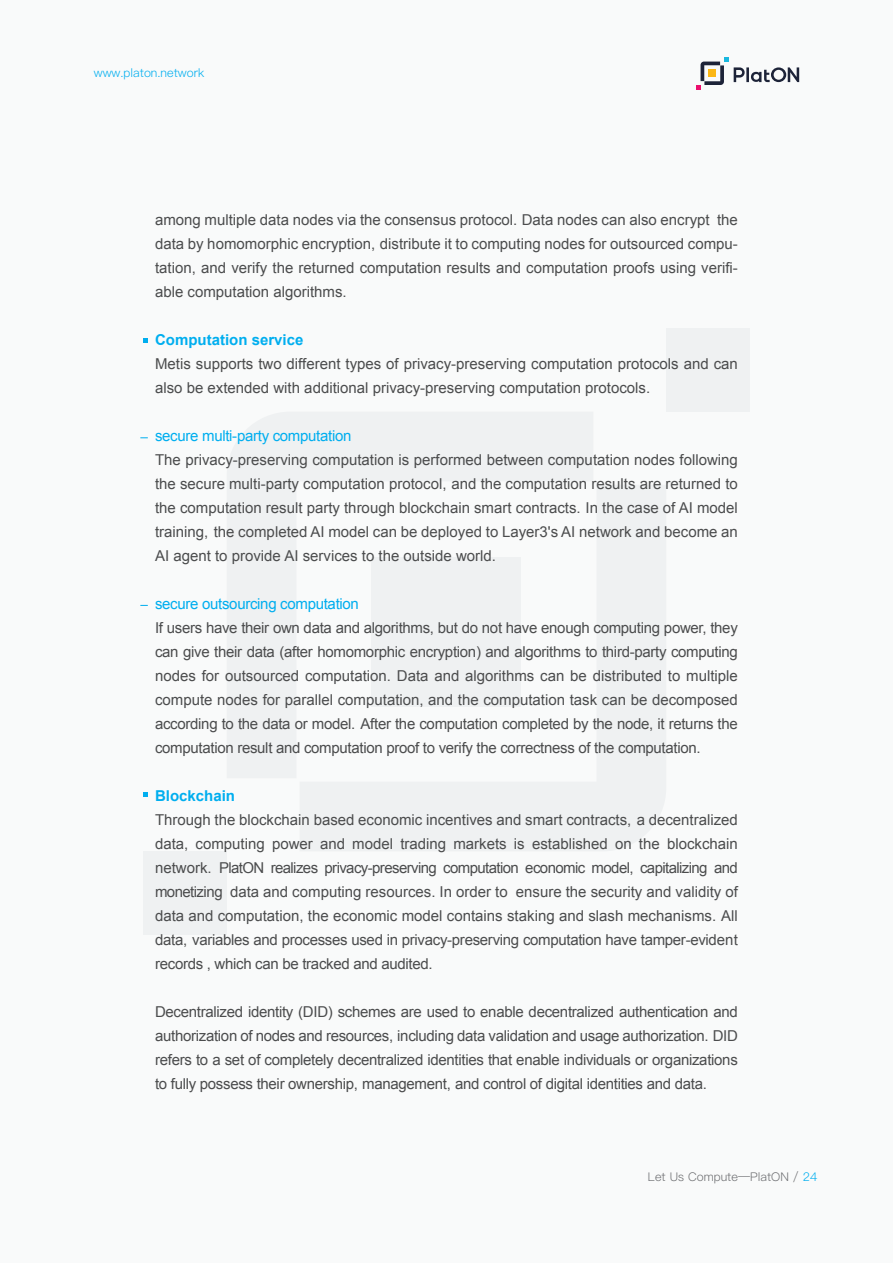
<style>
.page{position:relative;width:893px;height:1263px;background:#f9fafa}
.page>*{position:absolute;margin:0;border:0;box-sizing:border-box;transform-origin:0 0}
.t1{font:15px/24px "Arial";color:#4b4c4d;text-align:justify}
.t2{font:15px "Arial";letter-spacing:-.02em;color:#00aeef}
.t3{font:700 15px "Arial";color:#00aeef}
.t4{font:300 12px "Ping Fang SC";color:#6c6d70}
.t5{font:300 12px "Ping Fang SC";color:#00aeef}
.s1{color:#00aeef}
</style>
<div class="page">
<svg style="left:144px;top:792px;width:4px;height:4px"></svg>
<svg style="left:144px;top:338px;width:4px;height:4px"></svg>
<svg style="left:734px;top:67px;width:65px;height:15px"></svg>
<svg style="left:696px;top:57px;width:32px;height:32px"></svg>
<div style="left:666px;top:328px;width:83px;height:84px;background:#eff1f2"></div>
<div style="left:144px;top:851px;width:83px;height:83px;background:#eff1f2"></div>
<p class="t5" style="left:94px;top:65px;width:112px">www.platon.network</p>
<p class="t1" style="left:155px;top:208px;width:584px">among multiple data nodes via the consensus protocol. Data nodes can also encrypt the data by homomorphic encryption, distribute it to computing nodes for outsourced compu&shy;tation, and verify the returned computation results and computation proofs using verifi&shy;able computation algorithms.</p>
<p class="t3" style="left:155px;top:330px;width:150px">Computation service</p>
<p class="t1" style="left:155px;top:352px;width:584px">Metis supports two different types of privacy-preserving computation protocols and can also be extended with additional privacy-preserving computation protocols.</p>
<p class="t2" style="left:155px;top:426px;width:198px">secure multi-party computation</p>
<p class="t1" style="left:155px;top:448px;width:584px">The privacy-preserving computation is performed between computation nodes following the secure multi-party computation protocol, and the computation results are returned to the computation result party through blockchain smart contracts. In the case of AI model training, the completed AI model can be deployed to Layer3's AI network and become an AI agent to provide AI services to the outside world.</p>
<p class="t2" style="left:155px;top:594px;width:205px">secure outsourcing computation</p>
<p class="t1" style="left:155px;top:616px;width:584px">If users have their own data and algorithms, but do not have enough computing power, they can give their data (after homomorphic encryption) and algorithms to third-party computing nodes for outsourced computation. Data and algorithms can be distributed to multiple compute nodes for parallel computation, and the computation task can be decomposed according to the data or model. After the computation completed by the node, it returns the computation result and computation proof to verify the correctness of the computation.</p>
<p class="t3" style="left:155px;top:786px;width:82px">Blockchain</p>
<p class="t1" style="left:155px;top:808px;width:584px">Through the blockchain based economic incentives and smart contracts, a decentralized data, computing power and model trading markets is established on the blockchain network. PlatON realizes privacy-preserving computation economic model, capitalizing and monetizing data and computing resources. In order to ensure the security and validity of data and computation, the economic model contains staking and slash mechanisms. All data, variables and processes used in privacy-preserving computation have tamper-evident records , which can be tracked and audited.</p>
<p class="t1" style="left:155px;top:1000px;width:584px">Decentralized identity (DID) schemes are used to enable decentralized authentication and authorization of nodes and resources, including data validation and usage authorization. DID refers to a set of completely decentralized identities that enable individuals or organizations to fully possess their ownership, management, and control of digital identities and data.</p>
<p class="t4" style="left:648px;top:1170px;width:171px">Let Us Compute—PlatON / <span class="s1">24</span></p>
</div>
